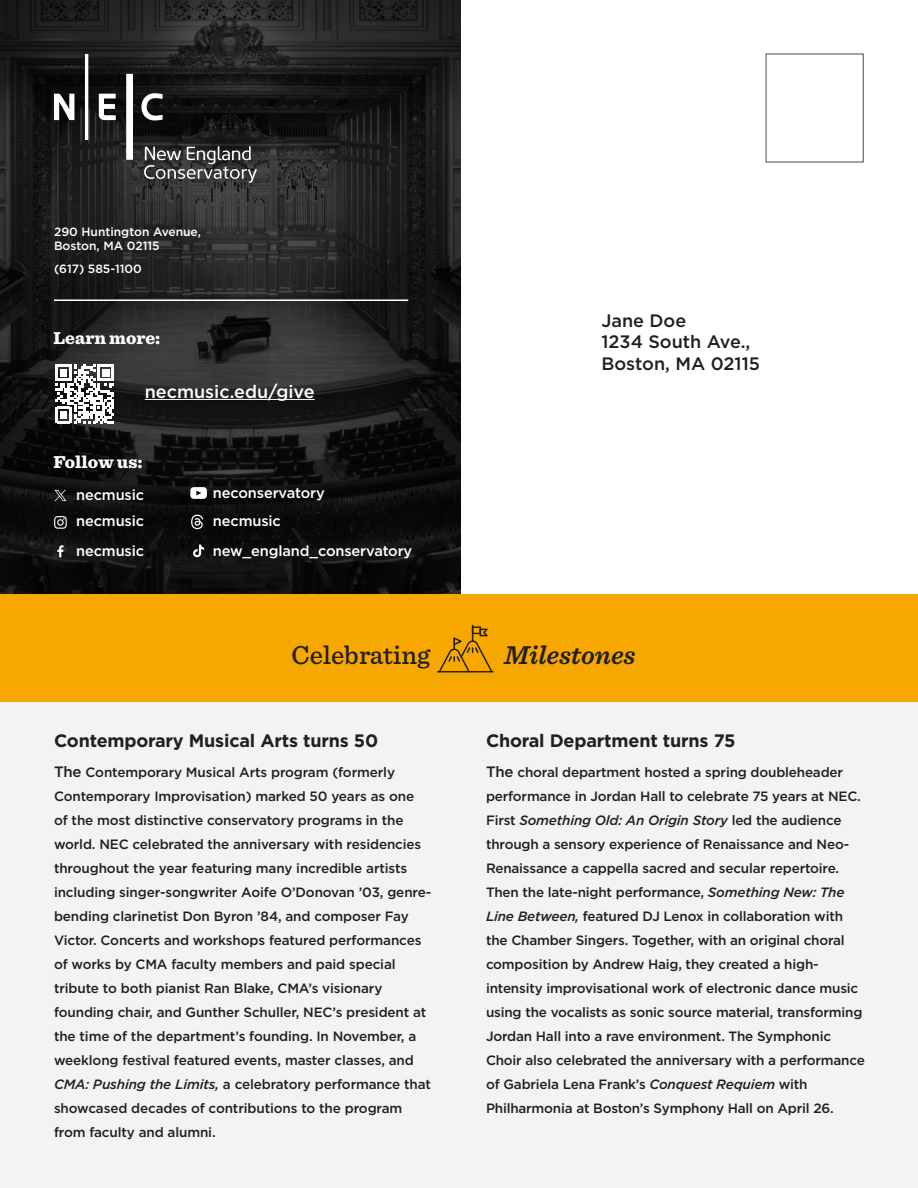
<style>
.page{position:relative;width:918px;height:1188px;background:#fff}
.page>*{position:absolute;margin:0;border:0;box-sizing:border-box;transform-origin:0 0}
.t1{font:500 27px "Sentinel";color:#231f20}
.t2{font:italic 600 27px "Sentinel";color:#231f20}
.t3{font:700 18px "Gotham";letter-spacing:-.01em;color:#231f20}
.t4{font:500 18px "Gotham";color:#231f20}
.t5{font:900 18px "Sentinel";color:#fff}
.t6{font:500 18px "Gotham";color:#fff}
.t7{font:500 14.55px "Gotham";letter-spacing:-.01em;color:#fff}
.t8{font:500 13.5px/24px "Gotham";letter-spacing:-.015em;color:#231f20}
.t9{font:500 12px/14.4px "Gotham";color:#fff}
.s1{font-size:15px}
.s2{font-style:italic}
</style>
<div class="page">
<svg style="left:0;top:0;width:461px;height:594px;background:#1b1c1c"></svg>
<hr style="left:145px;top:399px;width:170px;height:1px;background:#fff">
<svg style="left:57px;top:545px;width:7px;height:12px"></svg>
<svg style="left:54px;top:516px;width:13px;height:13px"></svg>
<svg style="left:190px;top:487px;width:17px;height:12px"></svg>
<svg style="left:191px;top:515px;width:12px;height:14px"></svg>
<svg style="left:193px;top:544px;width:11px;height:13px"></svg>
<svg style="left:55px;top:364px;width:59px;height:59px"></svg>
<hr style="left:54px;top:299px;width:354px;height:2px;background:#fff">
<svg style="left:54px;top:54px;width:203px;height:129px;background:#323333"></svg>
<svg style="left:54px;top:490px;width:12px;height:11px"></svg>
<div style="left:0;top:701px;width:918px;height:487px;background:#f2f3f4"></div>
<div style="left:0;top:594px;width:918px;height:108px;background:#f6a800"></div>
<hr style="left:437px;top:671px;width:57px;height:1px;background:#231f20">
<svg style="left:439px;top:625px;width:54px;height:48px"></svg>
<p class="t9" style="left:54px;top:224px;width:148px">290 Huntington Avenue,<br>Boston, MA 02115</p>
<p class="t9" style="left:54px;top:261px;width:89px">(617) 585-1100</p>
<p class="t5" style="left:54px;top:324px;width:108px">Learn more:</p>
<p class="t6" style="left:145px;top:379px;width:171px">necmusic.edu/give</p>
<p class="t5" style="left:54px;top:448px;width:90px">Follow us:</p>
<p class="t7" style="left:76px;top:485px;width:69px">necmusic</p>
<p class="t7" style="left:76px;top:511px;width:69px">necmusic</p>
<p class="t7" style="left:76px;top:542px;width:69px">necmusic</p>
<p class="t7" style="left:213px;top:483px;width:113px">neconservatory</p>
<p class="t7" style="left:213px;top:512px;width:69px">necmusic</p>
<p class="t7" style="left:213px;top:542px;width:201px">new_england_conservatory</p>
<p class="t4" style="left:601px;top:309px;width:86px">Jane Doe</p>
<p class="t4" style="left:601px;top:330px;width:150px">1234 South Ave.,</p>
<p class="t4" style="left:601px;top:352px;width:160px">Boston, MA 02115</p>
<p class="t1" style="left:292px;top:635px;width:140px">Celebrating</p>
<p class="t2" style="left:504px;top:634px;width:133px">Milestones</p>
<p class="t3" style="left:54px;top:728px;width:326px">Contemporary Musical Arts turns 50</p>
<p class="t8" style="left:54px;top:760px;width:379px"><span class="s1">The</span> Contemporary Musical Arts program (formerly Contemporary Improvisation) marked 50 years as one of the most distinctive conservatory programs in the world. NEC celebrated the anniversary with residencies throughout the year featuring many incredible artists including singer-songwriter Aoife O’Donovan ’03, genre&shy;bending clarinetist Don Byron ’84, and composer Fay Victor. Concerts and workshops featured performances of works by CMA faculty members and paid special tribute to both pianist Ran Blake, CMA’s visionary founding chair, and Gunther Schuller, NEC’s president at the time of the department’s founding. In November, a weeklong festival featured events, master classes, and <span class="s2">CMA: Pushing the Limits,</span> a celebratory performance that showcased decades of contributions to the program from faculty and alumni.</p>
<p class="t3" style="left:486px;top:728px;width:251px">Choral Department turns 75</p>
<p class="t8" style="left:486px;top:760px;width:380px"><span class="s1">The</span> choral department hosted a spring doubleheader performance in Jordan Hall to celebrate 75 years at NEC.<br>First <span class="s2">Something Old: An Origin Story</span> led the audience through a sensory experience of Renaissance and Neo-Renaissance a cappella sacred and secular repertoire.<br>Then the late-night performance, <span class="s2">Something New: The Line Between,</span> featured DJ Lenox in collaboration with the Chamber Singers. Together, with an original choral composition by Andrew Haig, they created a high&shy;intensity improvisational work of electronic dance music using the vocalists as sonic source material, transforming Jordan Hall into a rave environment. The Symphonic Choir also celebrated the anniversary with a performance of Gabriela Lena Frank’s <span class="s2">Conquest Requiem</span> with Philharmonia at Boston’s Symphony Hall on April 26.</p>
</div>
